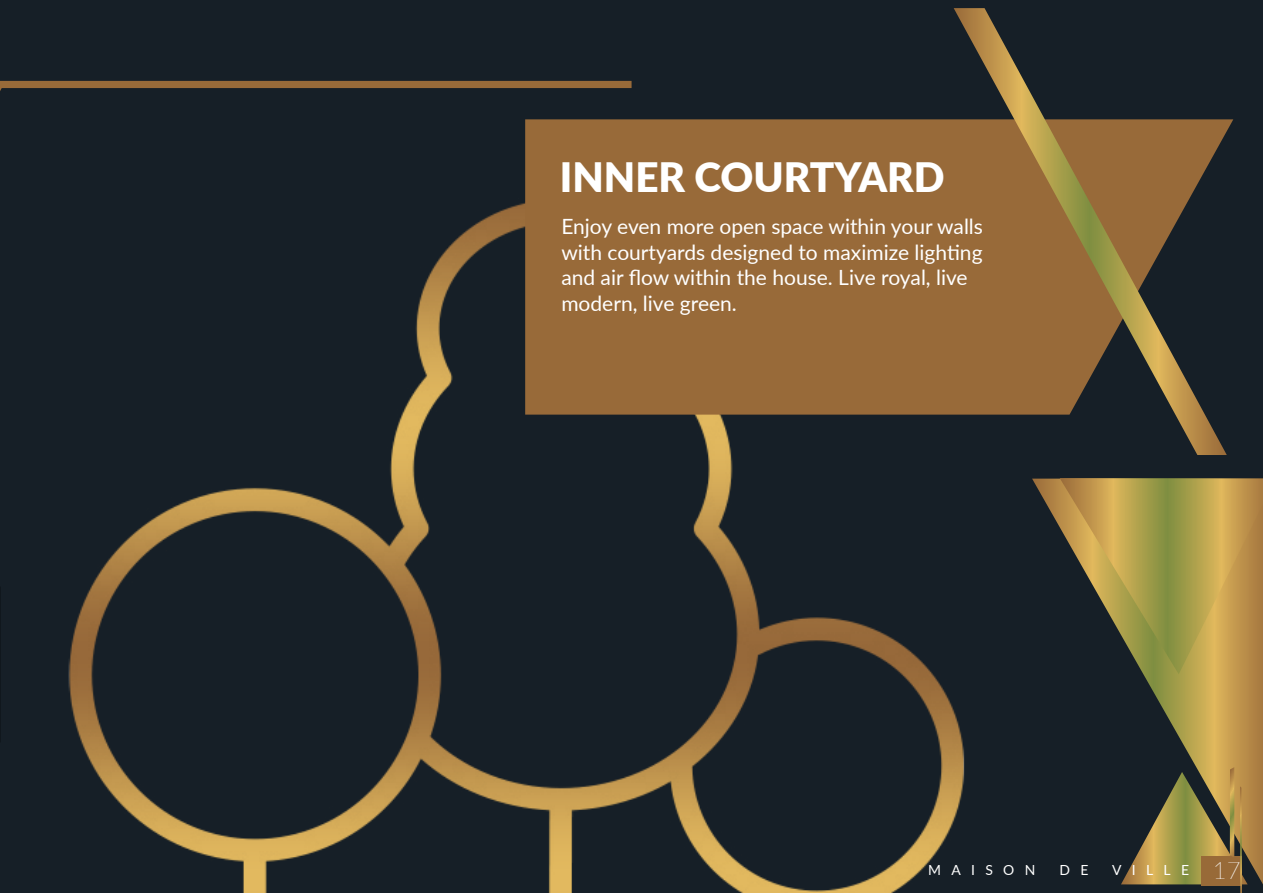
<style>
.page{position:relative;width:1263px;height:893px;background:#161f27}
.page>*{position:absolute;margin:0;border:0;box-sizing:border-box;transform-origin:0 0}
.t1{font:900 40.5px "Lato";color:#fff}
.t2{font:21px/25.5px "Lato";color:#fff}
.t3{font:13.95px "Lato";letter-spacing:.74em;color:#fff}
.s1{font-weight:100;font-size:24px}
</style>
<div class="page">
<img style="left:68px;top:415px;width:897px;height:478px">
<div style="left:632px;top:119px;width:601px;height:296px;background:#986a39"></div>
<svg style="left:954px;top:8px;width:273px;height:447px"></svg>
<svg style="left:1032px;top:479px;width:231px;height:405px"></svg>
<svg style="left:1060px;top:478px;width:203px;height:196px"></svg>
<svg style="left:1121px;top:767px;width:126px;height:126px"></svg>
<svg style="left:0;top:81px;width:632px;height:359px"></svg>
<h1 class="t1" style="left:560px;top:147px;width:386px">INNER COURTYARD</h1>
<p class="t2" style="left:561px;top:213px;width:423px">Enjoy even more open space within your walls with courtyards designed to maximize lighting and air flow within the house. Live royal, live modern, live green.</p>
<p class="t3" style="left:928px;top:860px;width:109px">MAISON</p>
<p class="t3" style="left:1059px;top:860px;width:30px">D E</p>
<p class="t3" style="left:1112px;top:860px;width:130px">VILLE <span class="s1">17</span></p>
</div>
